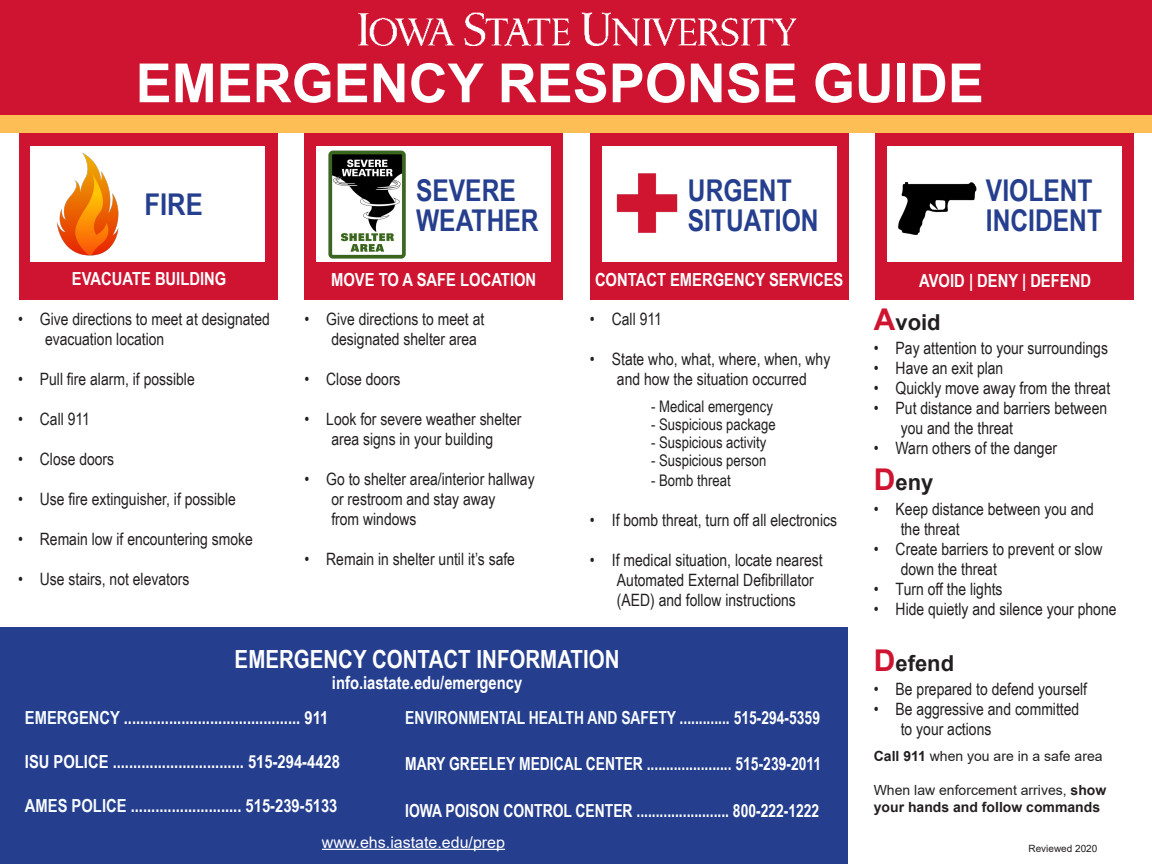
<style>
.page{position:relative;width:1152px;height:864px;background:#fff}
.page>*{position:absolute;margin:0;border:0;box-sizing:border-box;transform-origin:0 0}
.Heading{font:700 54px "Arial";color:#fff}
.Section{font:700 30px/30px "Arial Narrow";color:#253f8e}
.Section-2{font:700 30px "Arial Narrow";color:#253f8e;scale:1.04 1}
.Spellout{font:700 25px "Arial Narrow";color:#fff}
.List_Items{font:700 22px "Arial";color:#231f20}
.Spellout-2{font:700 22px "Arial";color:#231f20}
.Emergency_Text{font:700 18px "Arial Narrow";color:#fff}
.Emergency_Text-2{font:700 18px "Arial Narrow";color:#fff;scale:.94 1}
.Section_Subhead{font:700 18px "Arial Narrow";color:#fff}
.t1{font:700 18px "Arial Narrow";color:#f6fbfe;scale:.94 1}
.List_Items-2{font:17px/20px "Arial Narrow";color:#231f20}
.List_Items-3{font:16px "Arial Narrow";color:#231f20}
.Paragraph_Text{font:16px "Arial";color:#fff}
.Paragraph_Text-2{font:700 14px/16.8px "Arial";color:#231f20}
.Paragraph_Text-3{font:14px "Arial";color:#231f20}
.t2{font:10px "Arial";color:#231f20}
.s1{color:#f6fbfe}
.s2{color:#fff}
.s3{font-size:30px;color:#cf1431}
.s4{font-weight:700}
.s5{font-weight:400}
</style>
<div class="page">
<div style="left:19px;top:124px;width:258px;height:176px;background:#cf1431"></div>
<div style="left:304px;top:124px;width:259px;height:176px;background:#cf1431"></div>
<div style="left:590px;top:124px;width:258px;height:176px;background:#cf1431"></div>
<div style="left:875px;top:124px;width:259px;height:176px;background:#cf1431"></div>
<div style="left:0;top:0;width:1152px;height:115px;background:#cf1431"></div>
<img style="left:358px;top:12px;width:439px;height:34px">
<div style="left:0;top:115px;width:1152px;height:17px;background:#fdbe56"></div>
<div style="left:30px;top:147px;width:235px;height:115px;background:#fff"></div>
<div style="left:316px;top:147px;width:235px;height:115px;background:#fff"></div>
<div style="left:602px;top:147px;width:235px;height:115px;background:#fff"></div>
<div style="left:887px;top:147px;width:235px;height:115px;background:#fff"></div>
<div style="left:0;top:627px;width:848px;height:237px;background:#253f8e"></div>
<hr style="left:322px;top:849px;width:183px;height:1px;background:#fff">
<img style="left:56px;top:153px;width:63px;height:103px">
<img style="left:899px;top:182px;width:78px;height:53px">
<img style="left:616px;top:173px;width:62px;height:60px">
<img style="left:328px;top:150px;width:78px;height:109px">
<h1 class="Heading" style="left:136px;top:45px;width:850px">EMERGENCY RESPONSE GUIDE</h1>
<h2 class="Section-2" style="left:145px;top:182px;width:58px">FIRE</h2>
<h2 class="Section" style="left:416px;top:174px;width:124px">SEVERE<br>WEATHER</h2>
<h2 class="Section" style="left:688px;top:174px;width:132px">URGENT<br>SITUATION</h2>
<h2 class="Section" style="left:986px;top:174px;width:118px">VIOLENT<br>INCIDENT</h2>
<h4 class="Section_Subhead" style="left:72px;top:265px;width:156px">EVACUATE BUILDING</h4>
<h4 class="Section_Subhead" style="left:331px;top:266px;width:207px">MOVE TO A SAFE LOCATION</h4>
<h4 class="Section_Subhead" style="left:595px;top:266px;width:250px">CONTACT EMERGENCY SERVICES</h4>
<h4 class="Section_Subhead" style="left:919px;top:267px;width:173px">AVOID | DENY | DEFEND</h4>
<p class="List_Items-2" style="left:45px;top:309px;width:227px;text-indent:-27px">• Give directions to meet at designated evacuation location</p>
<p class="List_Items-2" style="left:18px;top:369px;width:178px">• Pull fire alarm, if possible</p>
<p class="List_Items-2" style="left:18px;top:409px;width:74px">• Call 911</p>
<p class="List_Items-2" style="left:18px;top:449px;width:98px">• Close doors</p>
<p class="List_Items-2" style="left:18px;top:489px;width:219px">• Use fire extinguisher, if possible</p>
<p class="List_Items-2" style="left:18px;top:529px;width:236px">• Remain low if encountering smoke</p>
<p class="List_Items-2" style="left:18px;top:569px;width:173px">• Use stairs, not elevators</p>
<p class="List_Items-2" style="left:331px;top:309px;width:154px;text-indent:-27px">• Give directions to meet at designated shelter area</p>
<p class="List_Items-2" style="left:304px;top:369px;width:98px">• Close doors</p>
<p class="List_Items-2" style="left:304px;top:409px;width:219px;text-align:center">• Look for severe weather shelter area signs in your building</p>
<p class="List_Items-2" style="left:331px;top:469px;width:205px;text-indent:-27px">• Go to shelter area/interior hallway or restroom and stay away<br>from windows</p>
<p class="List_Items-2" style="left:304px;top:549px;width:212px">• Remain in shelter until it’s safe</p>
<p class="List_Items-2" style="left:590px;top:309px;width:74px">• Call 911</p>
<p class="List_Items-2" style="left:590px;top:349px;width:242px;text-align:center">• State who, what, where, when, why and how the situation occurred</p>
<p class="List_Items-3" style="left:651px;top:395px;width:123px">- Medical emergency</p>
<p class="List_Items-3" style="left:651px;top:413px;width:126px">- Suspicious package</p>
<p class="List_Items-3" style="left:651px;top:431px;width:117px">- Suspicious activity</p>
<p class="List_Items-3" style="left:651px;top:449px;width:117px">- Suspicious person</p>
<p class="List_Items-3" style="left:651px;top:469px;width:81px">- Bomb threat</p>
<p class="List_Items-2" style="left:590px;top:510px;width:249px">• If bomb threat, turn off all electronics</p>
<p class="List_Items-2" style="left:617px;top:550px;width:207px;text-indent:-27px">• If medical situation, locate nearest<br>Automated External Defibrillator (AED) and follow instructions</p>
<p class="Spellout" style="left:235px;top:640px;width:386px">EMERGENCY CONTACT INFORMATION</p>
<h4 class="Section_Subhead" style="left:332px;top:669px;width:192px">info.iastate.edu/emergency</h4>
<h3 class="Emergency_Text" style="left:25px;top:704px;width:305px"><span class="s1">EMERGENCY</span> ........................................... 911</h3>
<p class="Emergency_Text" style="left:25px;top:748px;width:317px">ISU POLICE ................................ 515-294-4428</p>
<p class="Emergency_Text" style="left:25px;top:792px;width:314px"><span class="s1">AMES POLICE</span> ........................... 515-239-5133</p>
<p class="t1" style="left:405px;top:704px;width:443px">ENVIRONMENTAL HEALTH AND SAFETY <span class="s2">............. 515-294-5359</span></p>
<p class="Emergency_Text-2" style="left:405px;top:750px;width:444px">MARY GREELEY MEDICAL CENTER ...................... 515-239-2011</p>
<p class="Emergency_Text-2" style="left:405px;top:797px;width:442px">IOWA POISON CONTROL CENTER ........................ 800-222-1222</p>
<p class="Paragraph_Text" style="left:322px;top:831px;width:185px">www.ehs.iastate.edu/prep</p>
<p class="Spellout-2" style="left:874px;top:307px;width:68px"><span class="s3">A</span>void</p>
<p class="List_Items-2" style="left:874px;top:338px;width:236px">• Pay attention to your surroundings</p>
<p class="List_Items-2" style="left:874px;top:358px;width:131px">• Have an exit plan</p>
<p class="List_Items-2" style="left:874px;top:378px;width:238px">• Quickly move away from the threat</p>
<p class="List_Items-2" style="left:901px;top:398px;width:208px;text-indent:-27px">• Put distance and barriers between you and the threat</p>
<p class="List_Items-2" style="left:874px;top:438px;width:185px">• Warn others of the danger</p>
<p class="List_Items" style="left:874px;top:467px;width:61px"><span class="s3">D</span>eny</p>
<p class="List_Items-2" style="left:901px;top:498px;width:195px;text-indent:-27px">• Keep distance between you and the threat</p>
<p class="List_Items-2" style="left:901px;top:538px;width:203px;text-indent:-27px">• Create barriers to prevent or slow down the threat</p>
<p class="List_Items-2" style="left:874px;top:578px;width:130px">• Turn off the lights</p>
<p class="List_Items-2" style="left:874px;top:598px;width:244px">• Hide quietly and silence your phone</p>
<p class="List_Items" style="left:874px;top:648px;width:82px"><span class="s3">D</span>efend</p>
<p class="List_Items-2" style="left:874px;top:679px;width:215px">• Be prepared to defend yourself</p>
<p class="List_Items-2" style="left:901px;top:699px;width:180px;text-indent:-27px">• Be aggressive and committed to your actions</p>
<p class="Paragraph_Text-3" style="left:874px;top:747px;width:230px"><span class="s4">Call 911</span> when you are in a safe area</p>
<p class="Paragraph_Text-2" style="left:874px;top:782px;width:234px"><span class="s5">When law enforcement arrives,</span> show your hands and follow commands</p>
<p class="t2" style="left:1028px;top:842px;width:70px">Reviewed 2020</p>
</div>
